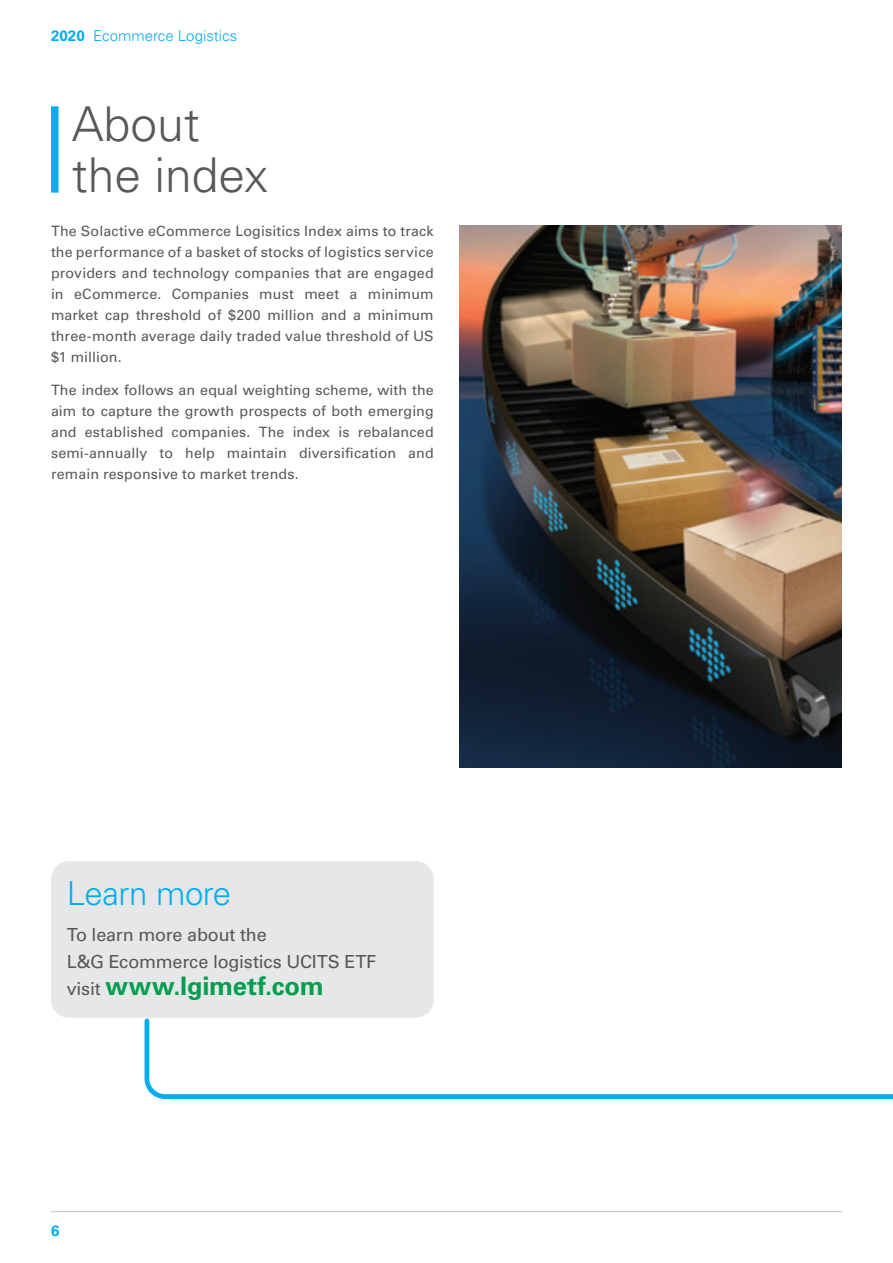
<style>
.page{position:relative;width:893px;height:1263px;background:#fff}
.page>*{position:absolute;margin:0;border:0;box-sizing:border-box;transform-origin:0 0}
.t1{font:300 48px/51px "Univers LT Std";color:#57585a}
.Intro{font:300 33px "Univers LT Std";letter-spacing:-.015em;color:#00aeef}
.Intro-2{font:700 25.5px "Univers LT Std";letter-spacing:-.005em;color:#009e4d}
.Intro-3{font:18px/27px "Univers LT Std";letter-spacing:-.015em;color:#57585a}
._00a_Header_Verso{font:300 15px "Univers LT Std";color:#00aeef}
._00a_Folio_Verso{font:700 15px "Univers LT Std";color:#00aeef}
.body{font:14.25px/21px "Univers LT Std";letter-spacing:.01em;color:#57585a;text-align:justify}
.s1{font-weight:700}
.s2{font-weight:400;font-size:18px;color:#57585a}
</style>
<div class="page">
<hr style="left:51px;top:1211px;width:791px;height:1px;background:#c7c8ca">
<div style="left:51px;top:861px;width:383px;height:157px;background:#e6e7e9;border-radius:18px"></div>
<svg style="left:144px;top:1016px;width:749px;height:83px"></svg>
<img style="left:459px;top:225px;width:383px;height:542px">
<div style="left:51px;top:106px;width:8px;height:87px;background:#00aeef"></div>
<p class="_00a_Header_Verso" style="left:51px;top:26px;width:188px"><span class="s1">2020</span> Ecommerce Logistics</p>
<p class="t1" style="left:72px;top:99px;width:198px">About the index</p>
<p class="body" style="left:51px;top:220px;width:384px">The Solactive eCommerce Logisitics Index aims to track the performance of a basket of stocks of logistics service providers and technology companies that are engaged in eCommerce. Companies must meet a minimum market cap threshold of $200 million and a minimum three-month average daily traded value threshold of US $1 million.</p>
<p class="body" style="left:51px;top:380px;width:384px">The index follows an equal weighting scheme, with the aim to capture the growth prospects of both emerging and established companies. The index is rebalanced semi-annually to help maintain diversification and remain responsive to market trends.</p>
<p class="Intro" style="left:67px;top:874px;width:166px">Learn more</p>
<p class="Intro-3" style="left:67px;top:921px;width:311px">To learn more about the<br>L&amp;G Ecommerce logistics UCITS ETF</p>
<p class="Intro-2" style="left:67px;top:971px;width:259px"><span class="s2">visit</span> www.lgimetf.com</p>
<p class="_00a_Folio_Verso" style="left:51px;top:1221px;width:10px">6</p>
</div>
